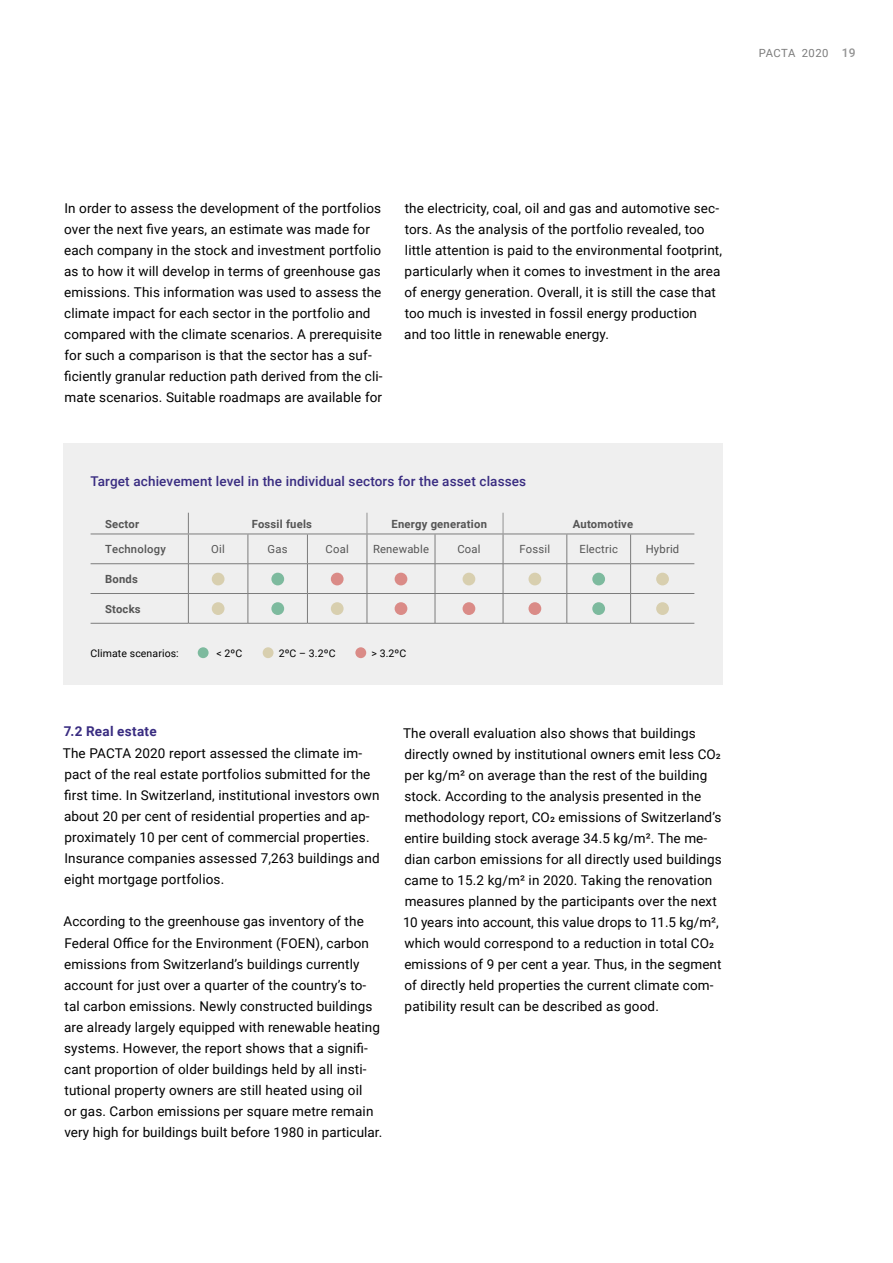
<style>
.page{position:relative;width:893px;height:1263px;background:#fff}
.page>*{position:absolute;margin:0;border:0;box-sizing:border-box;transform-origin:0 0}
.t1{font:13.5px/21px "Roboto";letter-spacing:.01em;color:#000}
.t2{font:500 13.5px "Roboto";letter-spacing:.01em;color:#392c81}
.t3{font:700 13.5px "Roboto";letter-spacing:.02em;color:#392c81}
.t4{font:700 11.25px "Roboto";letter-spacing:.02em;color:#555}
.t5{font:11.25px "Roboto";letter-spacing:.02em;color:#555}
.t6{font:11.25px "Roboto";letter-spacing:.04em;color:#7c7c7c}
.t7{font:500 11.25px "Roboto";letter-spacing:.02em;color:#555}
.t8{font:10.5px "Roboto";letter-spacing:.01em;color:#000}
.s1{font-weight:500;font-size:12px;color:#939393}
</style>
<div class="page">
<div style="left:64px;top:443px;width:659px;height:242px;background:#efefef"></div>
<div style="left:198px;top:647px;width:11px;height:11px;background:#7dba9e;border-radius:50%"></div>
<div style="left:263px;top:647px;width:11px;height:11px;background:#d8cfaf;border-radius:50%"></div>
<div style="left:355px;top:647px;width:11px;height:11px;background:#da8b87;border-radius:50%"></div>
<svg style="left:248px;top:534px;width:1px;height:89px"></svg>
<svg style="left:307px;top:534px;width:1px;height:89px"></svg>
<svg style="left:188px;top:513px;width:1px;height:110px"></svg>
<svg style="left:367px;top:513px;width:1px;height:110px"></svg>
<svg style="left:435px;top:534px;width:1px;height:89px"></svg>
<svg style="left:503px;top:513px;width:1px;height:110px"></svg>
<svg style="left:567px;top:534px;width:1px;height:89px"></svg>
<svg style="left:630px;top:534px;width:1px;height:89px"></svg>
<hr style="left:91px;top:563px;width:97px;height:1px;background:#7c7c7c">
<hr style="left:188px;top:563px;width:60px;height:1px;background:#7c7c7c">
<hr style="left:248px;top:563px;width:59px;height:1px;background:#7c7c7c">
<hr style="left:307px;top:563px;width:60px;height:1px;background:#7c7c7c">
<hr style="left:367px;top:563px;width:68px;height:1px;background:#7c7c7c">
<hr style="left:435px;top:563px;width:68px;height:1px;background:#7c7c7c">
<hr style="left:503px;top:563px;width:64px;height:1px;background:#7c7c7c">
<hr style="left:567px;top:563px;width:64px;height:1px;background:#7c7c7c">
<hr style="left:631px;top:563px;width:63px;height:1px;background:#7c7c7c">
<hr style="left:91px;top:533px;width:97px;height:1px;background:#7c7c7c">
<hr style="left:188px;top:533px;width:60px;height:1px;background:#7c7c7c">
<hr style="left:248px;top:533px;width:59px;height:1px;background:#7c7c7c">
<hr style="left:307px;top:533px;width:60px;height:1px;background:#7c7c7c">
<hr style="left:367px;top:533px;width:68px;height:1px;background:#7c7c7c">
<hr style="left:435px;top:533px;width:68px;height:1px;background:#7c7c7c">
<hr style="left:503px;top:533px;width:64px;height:1px;background:#7c7c7c">
<hr style="left:567px;top:533px;width:64px;height:1px;background:#7c7c7c">
<hr style="left:631px;top:533px;width:63px;height:1px;background:#7c7c7c">
<hr style="left:91px;top:593px;width:97px;height:1px;background:#7c7c7c">
<hr style="left:188px;top:593px;width:60px;height:1px;background:#7c7c7c">
<hr style="left:248px;top:593px;width:59px;height:1px;background:#7c7c7c">
<hr style="left:307px;top:593px;width:60px;height:1px;background:#7c7c7c">
<hr style="left:367px;top:593px;width:68px;height:1px;background:#7c7c7c">
<hr style="left:435px;top:593px;width:68px;height:1px;background:#7c7c7c">
<hr style="left:503px;top:593px;width:64px;height:1px;background:#7c7c7c">
<hr style="left:567px;top:593px;width:64px;height:1px;background:#7c7c7c">
<hr style="left:631px;top:593px;width:63px;height:1px;background:#7c7c7c">
<hr style="left:91px;top:623px;width:97px;height:1px;background:#7c7c7c">
<hr style="left:188px;top:623px;width:60px;height:1px;background:#7c7c7c">
<hr style="left:248px;top:623px;width:59px;height:1px;background:#7c7c7c">
<hr style="left:307px;top:623px;width:60px;height:1px;background:#7c7c7c">
<hr style="left:367px;top:623px;width:68px;height:1px;background:#7c7c7c">
<hr style="left:435px;top:623px;width:68px;height:1px;background:#7c7c7c">
<hr style="left:503px;top:623px;width:64px;height:1px;background:#7c7c7c">
<hr style="left:567px;top:623px;width:64px;height:1px;background:#7c7c7c">
<hr style="left:631px;top:623px;width:63px;height:1px;background:#7c7c7c">
<div style="left:212px;top:573px;width:13px;height:12px;background:#d8cfaf;border-radius:50%"></div>
<div style="left:271px;top:573px;width:13px;height:12px;background:#7dba9e;border-radius:50%"></div>
<div style="left:331px;top:573px;width:13px;height:12px;background:#da8b87;border-radius:50%"></div>
<div style="left:395px;top:573px;width:12px;height:12px;background:#da8b87;border-radius:50%"></div>
<div style="left:463px;top:573px;width:12px;height:12px;background:#d8cfaf;border-radius:50%"></div>
<div style="left:528px;top:573px;width:13px;height:12px;background:#d8cfaf;border-radius:50%"></div>
<div style="left:592px;top:573px;width:13px;height:12px;background:#7dba9e;border-radius:50%"></div>
<div style="left:656px;top:573px;width:13px;height:12px;background:#d8cfaf;border-radius:50%"></div>
<div style="left:656px;top:602px;width:13px;height:13px;background:#d8cfaf;border-radius:50%"></div>
<div style="left:592px;top:602px;width:13px;height:13px;background:#7dba9e;border-radius:50%"></div>
<div style="left:528px;top:602px;width:13px;height:13px;background:#da8b87;border-radius:50%"></div>
<div style="left:463px;top:602px;width:12px;height:13px;background:#da8b87;border-radius:50%"></div>
<div style="left:395px;top:602px;width:12px;height:13px;background:#da8b87;border-radius:50%"></div>
<div style="left:331px;top:602px;width:13px;height:13px;background:#d8cfaf;border-radius:50%"></div>
<div style="left:271px;top:602px;width:13px;height:13px;background:#7dba9e;border-radius:50%"></div>
<div style="left:212px;top:602px;width:13px;height:13px;background:#d8cfaf;border-radius:50%"></div>
<p class="t6" style="left:759px;top:46px;width:98px">PACTA 2020 <span class="s1">19</span></p>
<p class="t1" style="left:64px;top:197px;width:320px">In order to assess the development of the portfolios over the next five years, an estimate was made for each company in the stock and investment portfolio as to how it will develop in terms of greenhouse gas emissions. This information was used to assess the climate impact for each sector in the portfolio and compared with the climate scenarios. A prerequisite for such a comparison is that the sector has a suf&shy;ficiently granular reduction path derived from the cli&shy;mate scenarios. Suitable roadmaps are available for</p>
<p class="t1" style="left:404px;top:197px;width:319px">the electricity, coal, oil and gas and automotive sec&shy;tors. As the analysis of the portfolio revealed, too little attention is paid to the environmental footprint, particularly when it comes to investment in the area of energy generation. Overall, it is still the case that too much is invested in fossil energy production and too little in renewable energy.</p>
<p class="t2" style="left:91px;top:471px;width:437px">Target achievement level in the individual sectors for the asset classes</p>
<p class="t4" style="left:105px;top:516px;width:36px">Sector</p>
<p class="t4" style="left:252px;top:516px;width:62px">Fossil fuels</p>
<p class="t4" style="left:391px;top:516px;width:97px">Energy generation</p>
<p class="t4" style="left:573px;top:516px;width:62px">Automotive</p>
<p class="t7" style="left:105px;top:541px;width:62px">Technology</p>
<p class="t5" style="left:211px;top:541px;width:15px">Oil</p>
<p class="t5" style="left:268px;top:541px;width:22px">Gas</p>
<p class="t5" style="left:326px;top:541px;width:25px">Coal</p>
<p class="t5" style="left:373px;top:541px;width:57px">Renewable</p>
<p class="t5" style="left:457px;top:541px;width:25px">Coal</p>
<p class="t5" style="left:520px;top:541px;width:32px">Fossil</p>
<p class="t5" style="left:579px;top:541px;width:40px">Electric</p>
<p class="t5" style="left:646px;top:541px;width:35px">Hybrid</p>
<p class="t4" style="left:105px;top:571px;width:34px">Bonds</p>
<p class="t4" style="left:105px;top:601px;width:37px">Stocks</p>
<p class="t8" style="left:91px;top:645px;width:90px">Climate scenarios:</p>
<p class="t8" style="left:216px;top:646px;width:27px">&lt; 2ºC</p>
<p class="t8" style="left:279px;top:646px;width:58px">2ºC – 3.2ºC</p>
<p class="t8" style="left:371px;top:646px;width:36px">&gt; 3.2ºC</p>
<p class="t3" style="left:64px;top:722px;width:94px">7.2 Real estate</p>
<p class="t1" style="left:63px;top:743px;width:318px">The PACTA 2020 report assessed the climate im&shy;pact of the real estate portfolios submitted for the first time. In Switzerland, institutional investors own about 20 per cent of residential properties and ap&shy;proximately 10 per cent of commercial properties.<br>Insurance companies assessed 7,263 buildings and eight mortgage portfolios.</p>
<p class="t1" style="left:63px;top:911px;width:320px">According to the greenhouse gas inventory of the Federal Office for the Environment (FOEN), carbon emissions from Switzerland’s buildings currently account for just over a quarter of the country’s to&shy;tal carbon emissions. Newly constructed buildings are already largely equipped with renewable heating systems. However, the report shows that a signifi&shy;cant proportion of older buildings held by all insti&shy;tutional property owners are still heated using oil<br>or gas. Carbon emissions per square metre remain very high for buildings built before 1980 in particular.</p>
<p class="t1" style="left:403px;top:722px;width:320px">The overall evaluation also shows that buildings directly owned by institutional owners emit less CO2 per kg/m² on average than the rest of the building stock. According to the analysis presented in the methodology report, CO2 emissions of Switzerland’s entire building stock average 34.5 kg/m². The me&shy;dian carbon emissions for all directly used buildings came to 15.2 kg/m² in 2020. Taking the renovation measures planned by the participants over the next 10 years into account, this value drops to 11.5 kg/m², which would correspond to a reduction in total CO2 emissions of 9 per cent a year. Thus, in the segment of directly held properties the current climate com&shy;patibility result can be described as good.</p>
</div>
